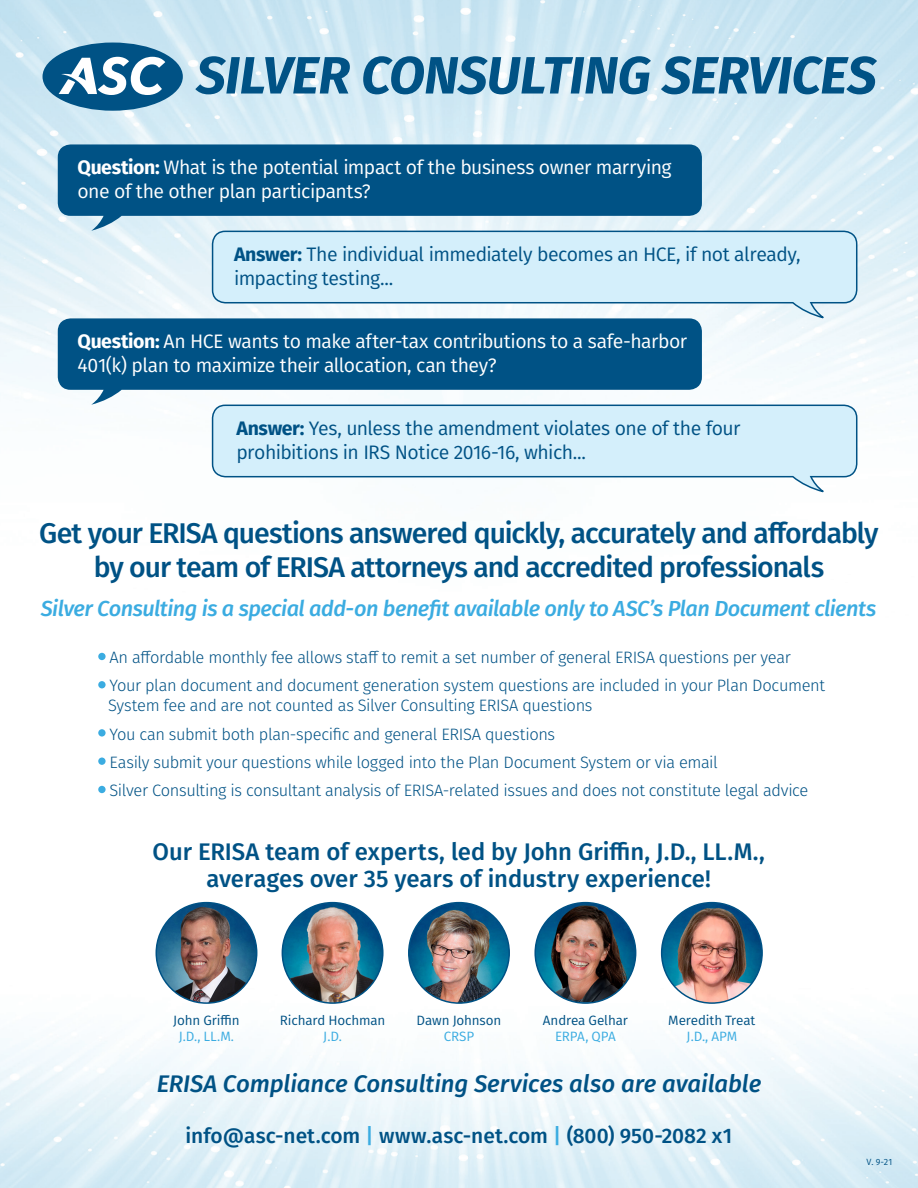
<style>
.page{position:relative;width:918px;height:1188px;background:#fff}
.page>*{position:absolute;margin:0;border:0;box-sizing:border-box;transform-origin:0 0}
.t1{font:italic 700 52.5px "Fira Sans";letter-spacing:-.015em;color:#005285}
.t2{font:500 28.5px/34.2px "Fira Sans";letter-spacing:-.035em;color:#005285;text-align:center}
.bullet_list{font:500 24px/27px "Fira Sans";color:#005285;text-align:center}
.bullet_list-2{font:italic 500 24px "Fira Sans";letter-spacing:-.005em;color:#005285}
.t3{font:italic 500 21.75px "Fira Sans";letter-spacing:-.025em;color:#3bace1}
.t4{font:500 21px "Fira Sans";color:#005285}
.bullet_list-3{font:19.5px/23.4px "Fira Sans";letter-spacing:-.025em;color:#fff}
.bullet_list-4{font:19.5px/23.4px "Fira Sans";letter-spacing:-.025em;color:#005285}
.bullet_list-5{font:300 16.5px/19.8px "Fira Sans";letter-spacing:-.025em;color:#005285}
.t5{font:13.5px "Fira Sans";letter-spacing:-.01em;color:#005285}
.t6{font:13.5px "Fira Sans";letter-spacing:-.015em;color:#3bace1}
.bullet_list-6{font:9px "Fira Sans";color:#005285}
.s1{font-weight:700}
.s2{color:#3bace1}
</style>
<div class="page">
<img style="left:0;top:0;width:918px;height:1188px">
<svg style="left:211px;top:230px;width:647px;height:91px;background:#d1ebf7"></svg>
<div style="left:98px;top:653px;width:8px;height:7px;background:#3bace1;border-radius:50%"></div>
<div style="left:98px;top:681px;width:8px;height:7px;background:#3bace1;border-radius:50%"></div>
<div style="left:98px;top:729px;width:8px;height:8px;background:#3bace1;border-radius:50%"></div>
<div style="left:98px;top:758px;width:8px;height:7px;background:#3bace1;border-radius:50%"></div>
<div style="left:98px;top:786px;width:8px;height:7px;background:#3bace1;border-radius:50%"></div>
<svg style="left:58px;top:144px;width:644px;height:87px;background:#286e99"></svg>
<svg style="left:211px;top:404px;width:647px;height:91px"></svg>
<svg style="left:58px;top:318px;width:644px;height:87px;fill:#005285"></svg>
<svg style="left:43px;top:43px;width:140px;height:68px"></svg>
<img style="left:156px;top:903px;width:101px;height:100px;border-radius:49px">
<img style="left:282px;top:903px;width:101px;height:100px;border-radius:50px">
<img style="left:409px;top:903px;width:100px;height:100px;border-radius:50px">
<img style="left:535px;top:903px;width:101px;height:99px">
<img style="left:662px;top:903px;width:100px;height:100px;border-radius:50px">
<p class="t1" style="left:196px;top:31px;width:682px">SILVER CONSULTING SERVICES</p>
<p class="bullet_list-3" style="left:78px;top:155px;width:596px"><span class="s1">Question:</span> What is the potential impact of the business owner marrying one of the other plan participants?</p>
<p class="bullet_list-4" style="left:234px;top:242px;width:568px"><span class="s1">Answer:</span> The individual immediately becomes an HCE, if not already, impacting testing...</p>
<p class="bullet_list-3" style="left:78px;top:329px;width:611px"><span class="s1">Question:</span> An HCE wants to make after-tax contributions to a safe-harbor<br>401(k) plan to maximize their allocation, can they?</p>
<p class="bullet_list-4" style="left:236px;top:416px;width:506px"><span class="s1">Answer:</span> Yes, unless the amendment violates one of the four prohibitions in IRS Notice 2016-16, which...</p>
<p class="t2" style="left:39px;top:514px;width:841px">Get your ERISA questions answered quickly, accurately and affordably by our team of ERISA attorneys and accredited professionals</p>
<p class="t3" style="left:41px;top:591px;width:837px">Silver Consulting is a special add-on benefit available only to ASC’s Plan Document clients</p>
<p class="bullet_list-5" style="left:110px;top:647px;width:683px">An affordable monthly fee allows staff to remit a set number of general ERISA questions per year</p>
<p class="bullet_list-5" style="left:108px;top:676px;width:718px">Your plan document and document generation system questions are included in your Plan Document<br>System fee and are not counted as Silver Consulting ERISA questions</p>
<p class="bullet_list-5" style="left:110px;top:724px;width:447px">You can submit both plan-specific and general ERISA questions</p>
<p class="bullet_list-5" style="left:110px;top:752px;width:610px">Easily submit your questions while logged into the Plan Document System or via email</p>
<p class="bullet_list-5" style="left:110px;top:780px;width:700px">Silver Consulting is consultant analysis of ERISA-related issues and does not constitute legal advice</p>
<p class="bullet_list" style="left:153px;top:837px;width:614px">Our ERISA team of experts, led by John Griffin, J.D., LL.M., averages over 35 years of industry experience!</p>
<p class="t5" style="left:173px;top:1010px;width:68px">John Griffin</p>
<p class="t6" style="left:179px;top:1026px;width:57px">J.D., LL.M.</p>
<p class="t5" style="left:280px;top:1010px;width:107px">Richard Hochman</p>
<p class="t6" style="left:323px;top:1026px;width:20px">J.D.</p>
<p class="t5" style="left:417px;top:1010px;width:86px">Dawn Johnson</p>
<p class="t6" style="left:444px;top:1026px;width:32px">CRSP</p>
<p class="t5" style="left:543px;top:1010px;width:86px">Andrea Gelhar</p>
<p class="t6" style="left:555px;top:1026px;width:62px">ERPA, QPA</p>
<p class="t5" style="left:668px;top:1010px;width:89px">Meredith Treat</p>
<p class="t6" style="left:687px;top:1026px;width:52px">J.D., APM</p>
<p class="bullet_list-2" style="left:157px;top:1065px;width:606px">ERISA Compliance Consulting Services also are available</p>
<p class="t4" style="left:186px;top:1119px;width:548px">info@asc-net.com <span class="s2">|</span> www.asc-net.com <span class="s2">|</span> (800) 950-2082 x1</p>
<p class="bullet_list-6" style="left:867px;top:1155px;width:27px">V. 9-21</p>
</div>
